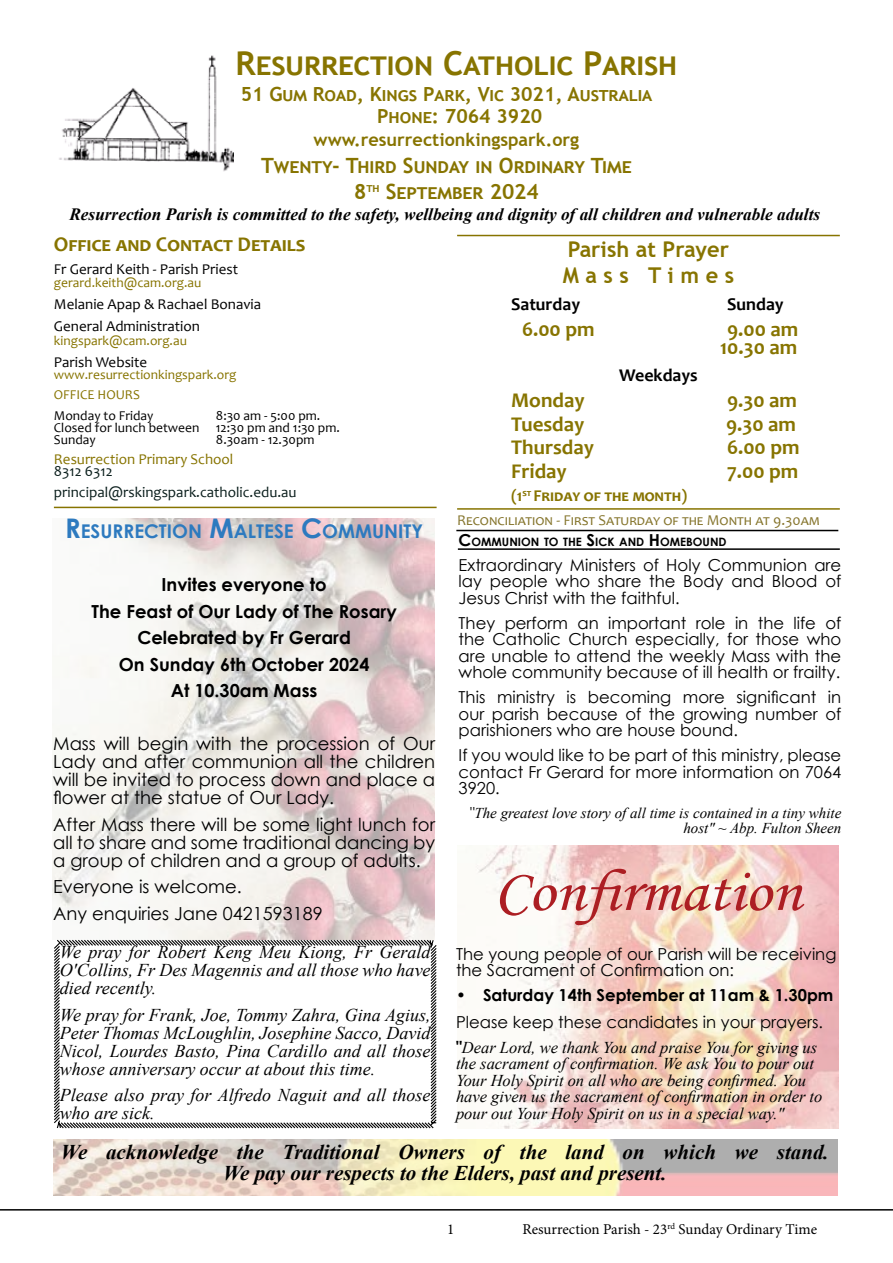
<style>
.page{position:relative;width:893px;height:1263px;background:#fff}
.page>*{position:absolute;margin:0;border:0;box-sizing:border-box;transform-origin:0 0}
.t1{font:60px "Monotype Corsiva";color:#ac1e23;scale:1.1 1}
.t2{font:700 33px "Trebuchet MS";color:#877400}
.t3{font:700 21.75px/26.5px "Trebuchet MS";color:#877400}
.t4{font:italic 700 21px/21px "Times New Roman";color:#000;text-align:center}
.t5{font:700 21px/18px "Candara";color:#877400;text-align:center}
.t6{font:700 21px/26.5px "Trebuchet MS";color:#877400;text-align:center}
.t7{font:700 19.5px/22.4px "Trebuchet MS";color:#877400}
.t8{font:700 18.9px "Century Gothic";color:#2d7abf}
.t9{font:italic 18px/18px "Times New Roman";color:#000;text-align:justify}
.t10{font:18px/18px "Century Gothic";color:#000;text-align:justify}
.t11{font:700 18px/26.5px "Century Gothic";color:#000;text-align:center}
.t12{font:700 18px "Trebuchet MS";color:#877400}
.t13{font:700 18px "Candara";color:#000}
.t14{font:italic 700 17.25px "Times New Roman";color:#000}
.t15{font:16.5px/16.5px "Century Gothic";color:#000;text-align:justify}
.t16{font:italic 16.5px/16.5px "Times New Roman";color:#000}
.t17{font:700 16.5px "Century Gothic";color:#000}
.t18{font:700 16.5px "Candara";letter-spacing:.025em;color:#877400}
.t19{font:15px/22px "Candara";color:#000}
.t20{font:italic 15px/15px "Times New Roman";color:#000;text-align:right}
.t21{font:15px "Candara";color:#86762e}
.t22{font:15px/20.5px "Candara";color:#0a1e1c}
.t23{font:15px "Minion Pro";color:#000}
.t24{font:15px "Candara";color:#877400}
.t25{font:13.5px/12px "Candara";color:#000}
.t26{font:13.5px/20.5px "Candara";color:#877400}
.t27{font:700 11.55px "Century Gothic";color:#000}
.s1{color:#86752d}
.s2{font-size:27px}
.s3{font-size:16.5px}
.s4{font-family:"Century Gothic"}
.s5{font-family:"Century Gothic";font-weight:700;font-style:normal}
</style>
<div class="page">
<hr style="left:0;top:1209px;width:893px;height:1px;background:#000">
<img style="left:52px;top:518px;width:382px;height:420px">
<img style="left:476px;top:845px;width:362px;height:283px">
<img style="left:53px;top:1140px;width:785px;height:55px">
<img style="left:59px;top:55px;width:175px;height:116px">
<hr style="left:457px;top:508px;width:383px;height:2px;background:#877400">
<hr style="left:457px;top:235px;width:383px;height:1px;background:#877400">
<svg style="left:54px;top:938px;width:383px;height:191px"></svg>
<hr style="left:456px;top:530px;width:382px;height:1px;background:#000">
<hr style="left:458px;top:548px;width:382px;height:2px;background:#000">
<hr style="left:54px;top:507px;width:383px;height:1px;background:#877400">
<h2 class="t2" style="left:236px;top:42px;width:443px">Resurrection Catholic Parish</h2>
<p class="t7" style="left:377px;top:83px;width:277px;text-indent:-136px">51 Gum Road, Kings Park, Vic 3021, Australia<br>Phone: 7064 3920</p>
<p class="t12" style="left:314px;top:128px;width:267px">www.resurrectionkingspark.org</p>
<p class="t6" style="left:261px;top:152px;width:372px">Twenty- Third Sunday in Ordinary Time<br>8<sup>th</sup> September 2024</p>
<p class="t5" style="left:54px;top:235px;width:253px">Office and Contact Details</p>
<p class="t19" style="left:54px;top:257px;width:186px">Fr Gerard Keith - Parish Priest</p>
<p class="t26" style="left:54px;top:272px;width:149px">gerard.keith@cam.org.au</p>
<p class="t19" style="left:54px;top:293px;width:209px">Melanie Apap &amp; Rachael Bonavia<br>General Administration</p>
<p class="t26" style="left:54px;top:330px;width:134px">kingspark@cam.org.au</p>
<p class="t19" style="left:54px;top:350px;width:95px">Parish Website</p>
<p class="t26" style="left:54px;top:364px;width:184px">www.resurrectionkingspark.org<br>OFFICE HOURS</p>
<p class="t25" style="left:54px;top:409px;width:101px">Monday to Friday</p>
<p class="t14" style="left:69px;top:202px;width:752px">Resurrection Parish is committed to the safety, wellbeing and dignity of all children and vulnerable adults</p>
<h3 class="t3" style="left:563px;top:236px;width:173px">Parish at Prayer<br>M a s s T i m e s</h3>
<p class="t13" style="left:511px;top:292px;width:70px">Saturday</p>
<p class="t13" style="left:727px;top:292px;width:58px">Sunday</p>
<p class="t5" style="left:522px;top:320px;width:74px">6.00 pm</p>
<p class="t5" style="left:720px;top:320px;width:80px">9.00 am<br>10.30 am</p>
<p class="t13" style="left:619px;top:363px;width:80px">Weekdays</p>
<p class="t5" style="left:511px;top:391px;width:75px">Monday</p>
<p class="t5" style="left:727px;top:391px;width:71px">9.30 am</p>
<p class="t5" style="left:511px;top:414px;width:75px">Tuesday</p>
<p class="t5" style="left:726px;top:414px;width:71px">9.30 am</p>
<p class="t5" style="left:511px;top:438px;width:84px">Thursday</p>
<p class="t5" style="left:727px;top:438px;width:74px">6.00 pm</p>
<p class="t5" style="left:511px;top:461px;width:57px">Friday</p>
<p class="t5" style="left:727px;top:461px;width:73px">7.00 pm</p>
<p class="t18" style="left:511px;top:485px;width:178px">(1<sup>st</sup> Friday of the month)</p>
<p class="t21" style="left:457px;top:510px;width:364px">Reconciliation - First Saturday of the Month at <span class="s1">9.30am</span></p>
<p class="t25" style="left:54px;top:409px;width:288px;text-indent:162px">8:30 am - 5:00 pm.<br>Closed for lunch between 12:30 pm and 1:30 pm.<br>Sunday</p>
<p class="t25" style="left:216px;top:433px;width:100px">8.30am - 12.30pm</p>
<p class="t24" style="left:54px;top:450px;width:181px">Resurrection Primary School</p>
<p class="t22" style="left:54px;top:461px;width:244px">8312 6312 principal@rskingspark.catholic.edu.au</p>
<p class="t8" style="left:65px;top:517px;width:360px"><span class="s2">R</span>ESURRECTION <span class="s2">M</span>ALTESE <span class="s2">C</span>OMMUNITY</p>
<p class="t11" style="left:91px;top:571px;width:307px">Invites everyone to<br>The Feast of Our Lady of The Rosary<br>Celebrated by Fr Gerard<br>On Sunday 6th October 2024<br>At 10.30am Mass</p>
<p class="t10" style="left:53px;top:735px;width:383px">Mass will begin with the procession of Our Lady and after communion all the children will be invited to process down and place a flower at the statue of Our Lady.</p>
<p class="t10" style="left:53px;top:815px;width:383px">After Mass there will be some light lunch for all to share and some traditional dancing by a group of children and a group of adults.</p>
<p class="t10" style="left:53px;top:873px;width:271px;line-height:26.5px">Everyone is welcome.<br>Any enquiries Jane 0421593189</p>
<p class="t27" style="left:459px;top:533px;width:270px"><span class="s3">C</span>OMMUNION TO THE <span class="s3">S</span>ICK AND <span class="s3">H</span> OMEBOUND</p>
<p class="t15" style="left:459px;top:556px;width:384px">Extraordinary Ministers of Holy Communion are lay people who share the Body and Blood of Jesus Christ with the faithful.</p>
<p class="t15" style="left:459px;top:614px;width:384px">They perform an important role in the life of the Catholic Church especially, for those who are unable to attend the weekly Mass with the whole community because of ill health or frailty.</p>
<p class="t15" style="left:459px;top:689px;width:384px">This ministry is becoming more significant in our parish because of the growing number of parishioners who are house bound.</p>
<p class="t15" style="left:459px;top:747px;width:384px">If you would like to be part of this ministry, please contact Fr Gerard for more information on 7064<br>3920.</p>
<p class="t20" style="left:470px;top:805px;width:373px"><span class="s4">"</span>The greatest love story of all time is contained in a tiny white host" ~ Abp. Fulton Sheen</p>
<h1 class="t1" style="left:494px;top:855px;width:281px">Confirmation</h1>
<p class="t15" style="left:456px;top:945px;width:382px">The young people of our Parish will be receiving the Sacrament of Confirmation on:</p>
<p class="t17" style="left:456px;top:983px;width:379px">• Saturday 14th September at 11am &amp; 1.30pm</p>
<p class="t15" style="left:456px;top:1013px;width:369px">Please keep these candidates in your prayers.</p>
<p class="t16" style="left:456px;top:1039px;width:368px"><span class="s5">"</span>Dear Lord, we thank You and praise You for giving us the sacrament of confirmation. We ask You to pour out Your Holy Spirit on all who are being confirmed. You have given us the sacrament of confirmation in order to pour out Your Holy Spirit on us in a special way."</p>
<p class="t9" style="left:60px;top:943px;width:372px">We pray for Robert Keng Meu Kiong, Fr Gerald O'Collins, Fr Des Magennis and all those who have died recently.</p>
<p class="t9" style="left:60px;top:1005px;width:372px">We pray for Frank, Joe, Tommy Zahra, Gina Agius, Peter Thomas McLoughlin, Josephine Sacco, David Nicol, Lourdes Basto, Pina Cardillo and all those whose anniversary occur at about this time.</p>
<p class="t9" style="left:60px;top:1086px;width:372px">Please also pray for Alfredo Naguit and all those who are sick.</p>
<p class="t4" style="left:61px;top:1141px;width:769px">We acknowledge the Traditional Owners of the land on which we stand.<br>We pay our respects to the Elders, past and present.</p>
<p class="t23" style="left:447px;top:1219px;width:9px">1</p>
<p class="t23" style="left:522px;top:1219px;width:296px">Resurrection Parish - 23<sup>rd</sup> Sunday Ordinary Time</p>
</div>
